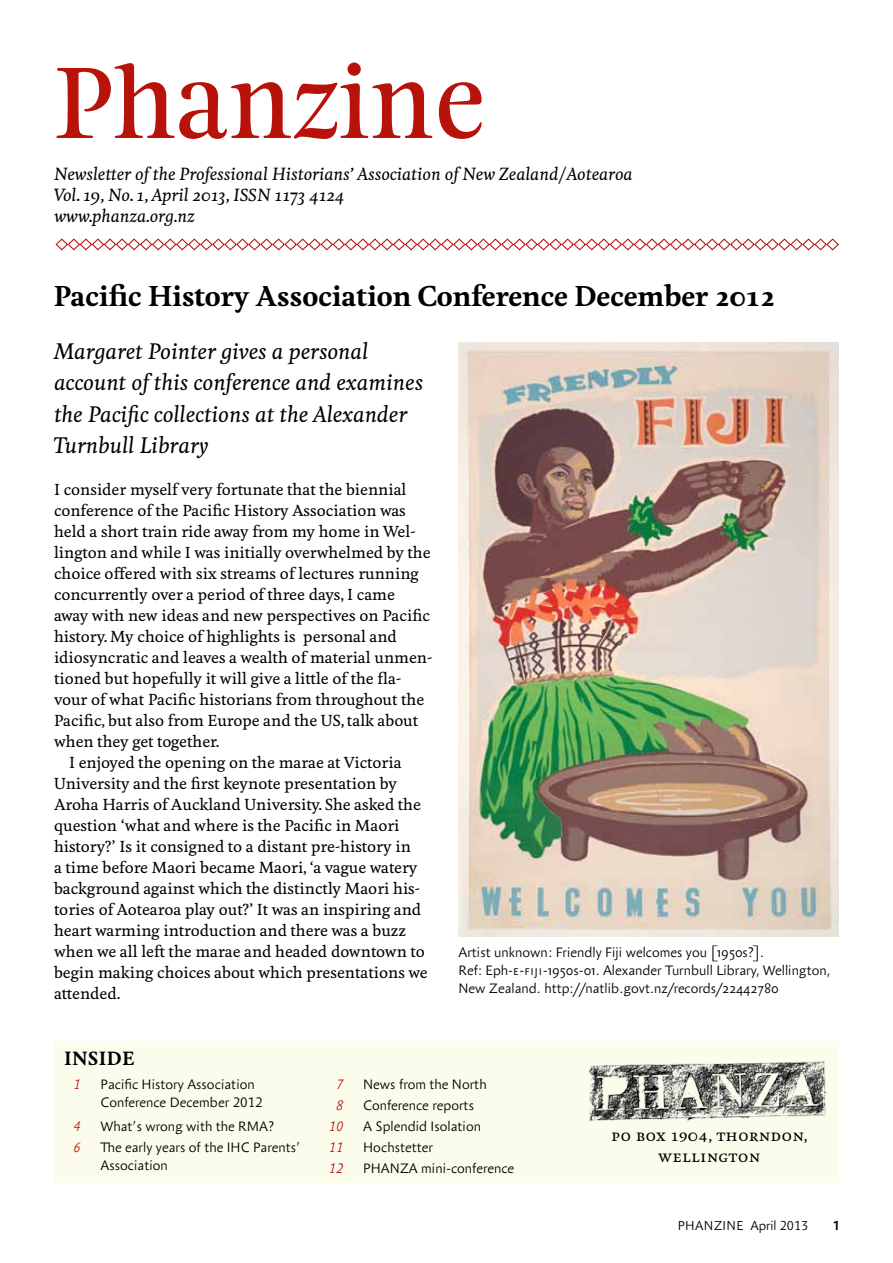
<style>
.page{position:relative;width:893px;height:1263px;background:#fff}
.page>*{position:absolute;margin:0;border:0;box-sizing:border-box;transform-origin:0 0}
.t1{font:91.5px "Feijoa Display";letter-spacing:.025em;color:#b7130b}
.t2{font:700 27px "Feijoa";color:#000}
.t3{font:italic 500 21px/31.5px "Feijoa";color:#000}
.t4{font:700 18px "Feijoa";letter-spacing:.05em;color:#000}
.t5{font:italic 500 16.5px/21px "Feijoa";color:#000}
.t6{font:500 15px "Feijoa";color:#000}
.t7{font:500 15px/21px "Feijoa";letter-spacing:.05em;color:#000;text-align:center}
.t8{font:300 13.5px/18px "Anselm Sans";color:#000}
.t9{font:italic 300 13.5px "Anselm Sans";color:#b7130b}
.t10{font:300 12.75px "Anselm Sans";letter-spacing:.025em;color:#000}
.t11{font:500 12.75px "Anselm Sans";color:#000}
</style>
<div class="page">
<div style="left:54px;top:1041px;width:785px;height:141px;background:#fcfced"></div>
<img style="left:590px;top:1061px;width:237px;height:60px">
<svg style="left:55px;top:238px;width:784px;height:13px"></svg>
<img style="left:458px;top:343px;width:381px;height:593px">
<h1 class="t1" style="left:54px;top:43px;width:432px">Phanzine</h1>
<p class="t5" style="left:54px;top:164px;width:580px">Newsletter of the Professional Historians’ Association of New Zealand/Aotearoa<br>Vol. 19, No. 1, April 2013, ISSN 1173 4124<br>www.phanza.org.nz</p>
<h2 class="t2" style="left:54px;top:277px;width:722px">Pacific History Association Conference December 2012</h2>
<h3 class="t3" style="left:54px;top:336px;width:371px">Margaret Pointer gives a personal account of this conference and examines the Pacific collections at the Alexander Turnbull Library</h3>
<p class="t6" style="left:54px;top:480px;width:354px">I consider myself very fortunate that the biennial</p>
<p class="t6" style="left:54px;top:501px;width:353px">conference of the Pacific History Association was</p>
<p class="t6" style="left:54px;top:522px;width:363px">held a short train ride away from my home in Wel-</p>
<p class="t6" style="left:54px;top:543px;width:378px">lington and while I was initially overwhelmed by the</p>
<p class="t6" style="left:54px;top:564px;width:366px">choice offered with six streams of lectures running</p>
<p class="t6" style="left:54px;top:585px;width:342px">concurrently over a period of three days, I came</p>
<p class="t6" style="left:54px;top:606px;width:378px">away with new ideas and new perspectives on Pacific</p>
<p class="t6" style="left:54px;top:627px;width:344px">history. My choice of highlights is personal and</p>
<p class="t6" style="left:54px;top:648px;width:380px">idiosyncratic and leaves a wealth of material unmen-</p>
<p class="t6" style="left:54px;top:669px;width:349px">tioned but hopefully it will give a little of the fla-</p>
<p class="t6" style="left:54px;top:690px;width:372px">vour of what Pacific historians from throughout the</p>
<p class="t6" style="left:54px;top:711px;width:366px">Pacific, but also from Europe and the US, talk about</p>
<p class="t6" style="left:54px;top:732px;width:167px">when they get together.</p>
<p class="t6" style="left:69px;top:753px;width:334px">I enjoyed the opening on the marae at Victoria</p>
<p class="t6" style="left:54px;top:774px;width:344px">University and the first keynote presentation by</p>
<p class="t6" style="left:54px;top:795px;width:368px">Aroha Harris of Auckland University. She asked the</p>
<p class="t6" style="left:54px;top:816px;width:347px">question ‘what and where is the Pacific in Maori</p>
<p class="t6" style="left:54px;top:837px;width:358px">history?’ Is it consigned to a distant pre-history in</p>
<p class="t6" style="left:54px;top:858px;width:365px">a time before Maori became Maori, ‘a vague watery</p>
<p class="t6" style="left:54px;top:879px;width:368px">background against which the distinctly Maori his-</p>
<p class="t6" style="left:54px;top:900px;width:369px">tories of Aotearoa play out?’ It was an inspiring and</p>
<p class="t6" style="left:54px;top:921px;width:354px">heart warming introduction and there was a buzz</p>
<p class="t6" style="left:54px;top:942px;width:372px">when we all left the marae and headed downtown to</p>
<p class="t6" style="left:54px;top:963px;width:375px">begin making choices about which presentations we</p>
<p class="t6" style="left:54px;top:984px;width:68px">attended.</p>
<p class="t8" style="left:458px;top:943px;width:373px">Artist unknown: Friendly Fiji welcomes you [1950s?].<br>Ref: Eph-e-fiji-1950s-01. Alexander Turnbull Library, Wellington,<br>N ew Zealand. http://natlib.govt.nz/records/22442780</p>
<p class="t4" style="left:64px;top:1046px;width:71px">INSIDE</p>
<p class="t9" style="left:74px;top:1075px;width:9px">1</p>
<p class="t8" style="left:101px;top:1075px;width:164px">Pacific H istory Association<br>Conference December 2012</p>
<p class="t9" style="left:74px;top:1117px;width:9px">4</p>
<p class="t8" style="left:101px;top:1117px;width:175px">What’s wrong with the RMA?</p>
<p class="t9" style="left:74px;top:1138px;width:9px">6</p>
<p class="t8" style="left:101px;top:1138px;width:201px">The early years of the IH C Parents’<br>Association</p>
<p class="t9" style="left:336px;top:1075px;width:9px">7</p>
<p class="t8" style="left:363px;top:1075px;width:125px">N ews from the N orth</p>
<p class="t9" style="left:336px;top:1096px;width:9px">8</p>
<p class="t8" style="left:363px;top:1096px;width:112px">Conference reports</p>
<p class="t9" style="left:329px;top:1117px;width:16px">10</p>
<p class="t8" style="left:363px;top:1117px;width:119px">A Splendid Isolation</p>
<p class="t9" style="left:329px;top:1138px;width:16px">11</p>
<p class="t8" style="left:363px;top:1138px;width:71px">H ochstetter</p>
<p class="t9" style="left:329px;top:1159px;width:16px">12</p>
<p class="t8" style="left:363px;top:1159px;width:18px">PHANZA</p>
<p class="t8" style="left:421px;top:1159px;width:94px">mini-conference</p>
<p class="t7" style="left:611px;top:1126px;width:197px">PO Box 1904, Thorndon,<br>Wellingto n</p>
<p class="t10" style="left:678px;top:1217px;width:132px">Phanzine April 2013</p>
<p class="t11" style="left:834px;top:1217px;width:7px">1</p>
</div>
